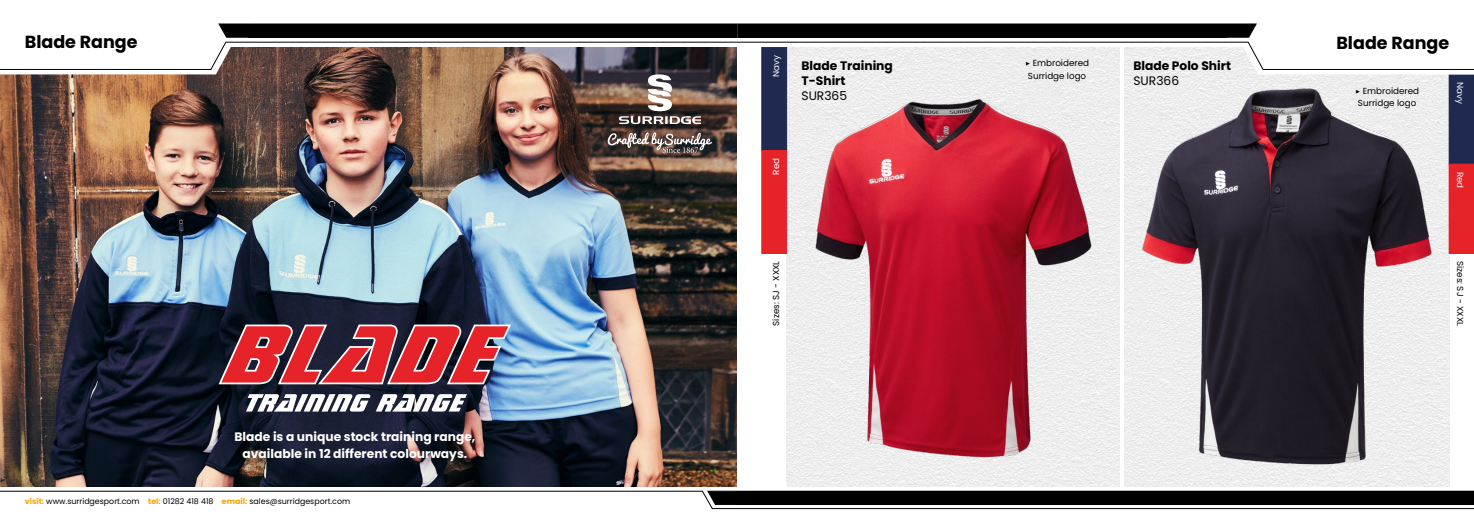
<style>
.page{position:relative;width:1474px;height:521px;background:#fff}
.page>*{position:absolute;margin:0;border:0;box-sizing:border-box;transform-origin:0 0}
.t1{font:700 17.5px "Poppins";color:#000}
.t2{font:700 12.25px/17.5px "Poppins";color:#fff;text-align:center}
.t3{font:700 12.25px/14.9px "Poppins";color:#000}
.t4{font:12.25px "Poppins";color:#000}
.t5{font:8.75px/12.2px "Poppins";color:#000;text-align:center}
.t6{font:8.75px "Poppins";color:#fff}
.t7{font:7.88px "Poppins";color:#000}
.s1{font-weight:700;color:#f7a600}
.s2{font-family:"Montserrat"}
</style>
<div class="page">
<img style="left:1124px;top:70px;width:325px;height:416px">
<img style="left:786px;top:70px;width:333px;height:416px">
<img style="left:798px;top:86px;width:310px;height:383px">
<img style="left:1131px;top:86px;width:310px;height:383px">
<div style="left:761px;top:47px;width:26px;height:104px;background:#202a51;border:1px solid #202a51"></div>
<div style="left:761px;top:150px;width:26px;height:104px;background:#e52329;border:1px solid #e52329"></div>
<svg style="left:738px;top:23px;width:487px;height:47px"></svg>
<svg style="left:1225px;top:23px;width:248px;height:231px"></svg>
<div style="left:738px;top:24px;width:488px;height:13px;background:#000"></div>
<div style="left:737px;top:24px;width:490px;height:14px;border:1px solid #000"></div>
<img style="left:0;top:70px;width:737px;height:416px">
<svg style="left:249px;top:23px;width:489px;height:47px"></svg>
<svg style="left:0;top:23px;width:249px;height:51px"></svg>
<div style="left:248px;top:24px;width:489px;height:13px;background:#000"></div>
<div style="left:248px;top:24px;width:489px;height:14px;border:1px solid #000"></div>
<svg style="left:0;top:490px;width:1473px;height:20px"></svg>
<svg style="left:607px;top:132px;width:105px;height:21px;background:#726662"></svg>
<svg style="left:619px;top:74px;width:82px;height:50px"></svg>
<svg style="left:217px;top:323px;width:295px;height:62px;background:#a3434e"></svg>
<svg style="left:246px;top:394px;width:221px;height:17px"></svg>
<h1 class="t1" style="left:25px;top:32px;width:114px">Blade Range</h1>
<h2 class="t2" style="left:234px;top:428px;width:242px">Blade is a unique stock training range, available in 12 different colourways.</h2>
<p class="t7" style="left:25px;top:497px;width:327px"><span class="s1">visit:</span> www.surridgesport.com <span class="s1">tel:</span> 01282 418 418 <span class="s1">email:</span> sales@surridgesport.com</p>
<p class="t6" style="left:771px;top:77px;width:23px;rotate:-90deg">Navy</p>
<h2 class="t3" style="left:801px;top:58px;width:93px">Blade Training<br>T-Shirt</h2>
<h2 class="t4" style="left:801px;top:88px;width:47px">SUR365</h2>
<p class="t6" style="left:771px;top:174px;width:18px;rotate:-90deg">Red</p>
<p class="t5" style="left:770px;top:326px;width:66px;rotate:-90deg">Sizes: SJ - XXXL</p>
<p class="t5" style="left:1025px;top:57px;width:65px"><span class="s2">▶</span> Embroidered<br>Surridge logo</p>
<h2 class="t3" style="left:1133px;top:58px;width:99px">Blade Polo Shirt</h2>
<h2 class="t4" style="left:1133px;top:73px;width:47px">SUR366</h2>
<h1 class="t1" style="left:1336px;top:32px;width:114px">Blade Range</h1>
<p class="t5" style="left:1355px;top:84px;width:65px"><span class="s2">▶</span> Embroidered<br>Surridge logo</p>
<p class="t6" style="left:1465px;top:82px;width:23px;rotate:90deg">Navy</p>
<p class="t6" style="left:1465px;top:172px;width:18px;rotate:90deg">Red</p>
<p class="t5" style="left:1466px;top:261px;width:66px;rotate:90deg">Sizes: SJ - XXXL</p>
</div>
